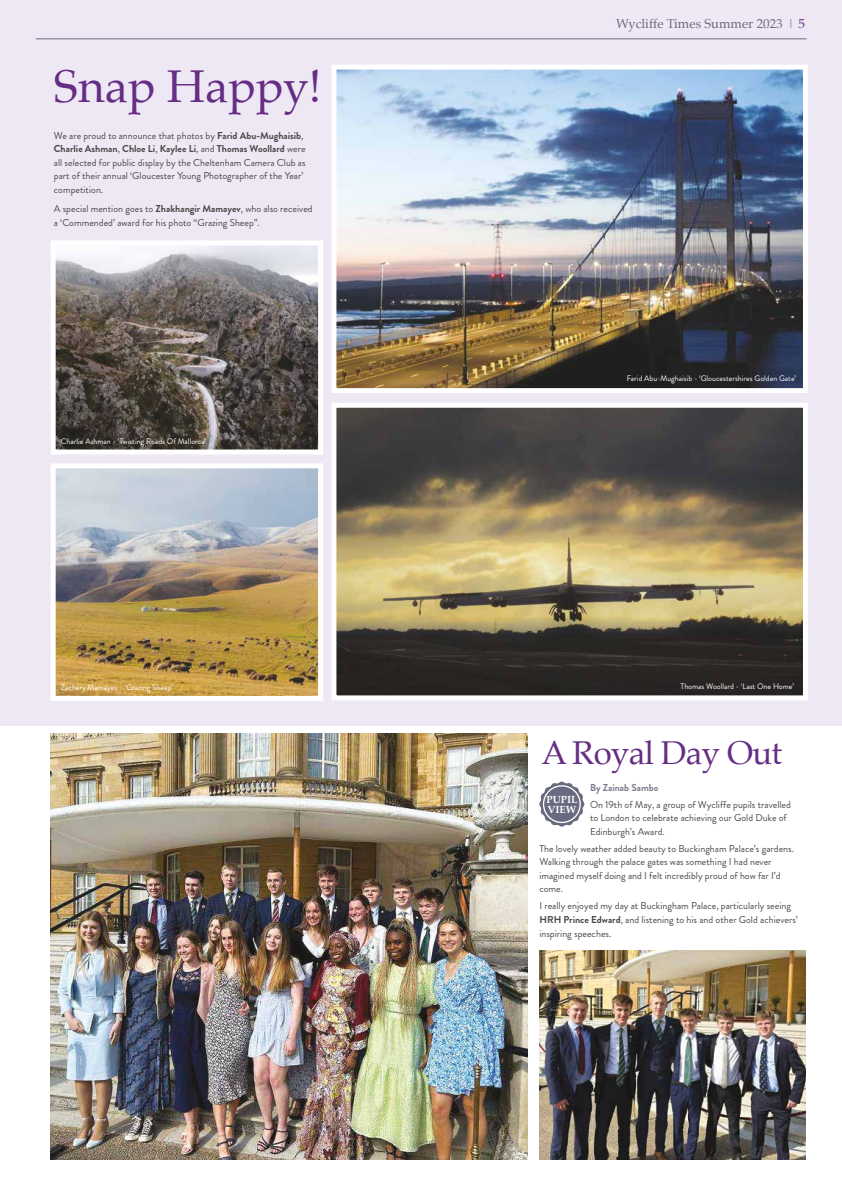
<style>
.page{position:relative;width:842px;height:1191px;background:#fff}
.page>*{position:absolute;margin:0;border:0;box-sizing:border-box;transform-origin:0 0}
.t1{font:46px "Palatino";color:#652e84}
.t2{font:33px "Palatino";letter-spacing:-.02em;color:#652e84}
.t3{font:13px "Palatino";color:#69697f}
.t4{font:700 10.4px/9.4px "Palatino";color:#fff}
.t5{font:10px/13.5px "Brandon Grotesque";color:#4a4a49}
.t6{font:700 10px "Brandon Grotesque";color:#7d7c90}
.t7{font:8px "Brandon Grotesque";color:#fff}
.s1{font-weight:700}
.s2{font-family:"Brandon Grotesque";color:#ac8fbf}
.s3{color:#652e84}
</style>
<div class="page">
<div style="left:0;top:0;width:842px;height:726px;background:#eee8f4"></div>
<img style="left:539px;top:950px;width:267px;height:209px">
<img style="left:337px;top:71px;width:465px;height:316px">
<div style="left:331px;top:65px;width:477px;height:328px;border:5px solid #fff"></div>
<img style="left:57px;top:246px;width:260px;height:202px">
<div style="left:51px;top:240px;width:272px;height:214px;border:5px solid #fff"></div>
<img style="left:337px;top:409px;width:465px;height:285px">
<div style="left:331px;top:403px;width:477px;height:297px;border:5px solid #fff"></div>
<img style="left:57px;top:469px;width:260px;height:226px">
<div style="left:51px;top:463px;width:272px;height:238px;border:5px solid #fff"></div>
<hr style="left:36px;top:38px;width:770px;height:1px;background:#69697f">
<img style="left:51px;top:733px;width:476px;height:426px">
<svg style="left:539px;top:781px;width:46px;height:46px"></svg>
<h1 class="t1" style="left:54px;top:48px;width:269px">Snap Happy!</h1>
<p class="t5" style="left:54px;top:129px;width:253px">We are proud to announce that photos by <span class="s1">Farid Abu-Mughaisib</span>, <span class="s1">Charlie Ashman</span>, <span class="s1">Chloe Li</span>, <span class="s1">Kaylee Li</span>, and <span class="s1">Thomas Woollard</span> were all selected for public display by the Cheltenham Camera Club as part of their annual ‘Gloucester Young Photographer of the Year’ competition.</p>
<p class="t5" style="left:54px;top:202px;width:260px">A special mention goes to <span class="s1">Zhakhangir Mamayev</span>, who also received a ‘Commended’ award for his photo “Grazing Sheep”.</p>
<p class="t7" style="left:61px;top:435px;width:147px">Charlie Ashman - ‘Twisting Roads Of Mallorca’</p>
<h3 class="t3" style="left:616px;top:12px;width:190px">Wycliffe Times Summer 2023 <span class="s2">I</span> <span class="s3">5</span></h3>
<p class="t7" style="left:627px;top:373px;width:171px">Farid Abu-Mughaisib - ‘Gloucestershires Golden Gate’</p>
<p class="t7" style="left:61px;top:681px;width:114px">Zachary Mamayev - ‘Grazing Sheep’</p>
<p class="t7" style="left:681px;top:680px;width:115px">Thomas Woollard - ‘Last One Home’</p>
<h2 class="t2" style="left:541px;top:725px;width:242px">A Royal Day Out</h2>
<p class="t6" style="left:590px;top:780px;width:70px">By Zainab Sambo</p>
<p class="t5" style="left:590px;top:798px;width:202px">On 19th of May, a group of Wycliffe pupils travelled to London to celebrate achieving our Gold Duke of<br>Edinburgh’s Award.</p>
<p class="t5" style="left:539px;top:842px;width:256px">The lovely weather added beauty to Buckingham Palace’s gardens.<br>Walking through the palace gates was something I had never imagined myself doing and I felt incredibly proud of how far I’d come.</p>
<p class="t5" style="left:539px;top:899px;width:260px">I really enjoyed my day at Buckingham Palace, particularly seeing<br><span class="s1">HRH Prince Edward</span>, and listening to his and other Gold achievers’ inspiring speeches.</p>
<p class="t4" style="left:546px;top:795px;width:33px">PUPIL<br>VIEW</p>
</div>
